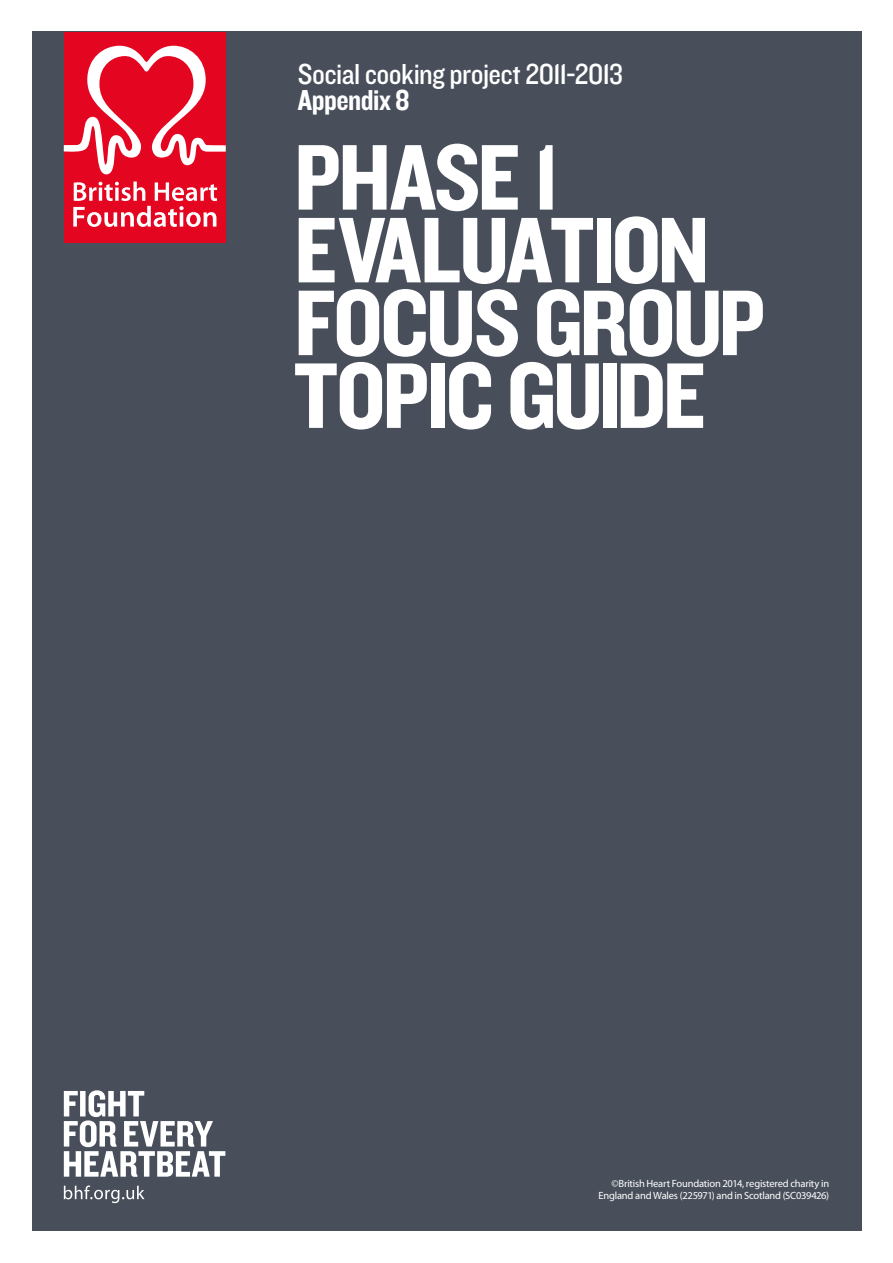
<style>
.page{position:relative;width:893px;height:1263px;background:#fff}
.page>*{position:absolute;margin:0;border:0;box-sizing:border-box;transform-origin:0 0}
.t1{font:96.75px/72.8px "Knockout HTF50 Welterweight";letter-spacing:-.03em;color:#fff}
.t2{font:30px "Knockout HTF30 Junior Welterwt";letter-spacing:-.025em;color:#fff}
.t3{font:30px "Knockout HTF50 Welterweight";letter-spacing:-.02em;color:#fff}
.t4{font:10.5px/12px "Myriad Pro";letter-spacing:-.02em;color:#fff;text-align:right}
</style>
<div class="page">
<div style="left:32px;top:32px;width:829px;height:1199px;background:#484f5b"></div>
<div style="left:64px;top:32px;width:162px;height:210px;background:#e40521"></div>
<svg style="left:64px;top:46px;width:162px;height:129px"></svg>
<svg style="left:73px;top:181px;width:144px;height:46px"></svg>
<svg style="left:64px;top:1185px;width:81px;height:18px"></svg>
<svg style="left:64px;top:1090px;width:161px;height:87px"></svg>
<h2 class="t2" style="left:298px;top:58px;width:327px">Social cooking project 2011-2013</h2>
<h2 class="t3" style="left:298px;top:85px;width:113px">APPENDIX 8</h2>
<h1 class="t1" style="left:294px;top:144px;width:466px">PHASE 1<br>EVALUATION<br>FOCUS GROUP<br>TOPIC GUIDE</h1>
<p class="t4" style="left:599px;top:1178px;width:232px">©British Heart Foundation 2014, registered charity in<br>England and Wales (225971) and in Scotland (SC039426)</p>
</div>
